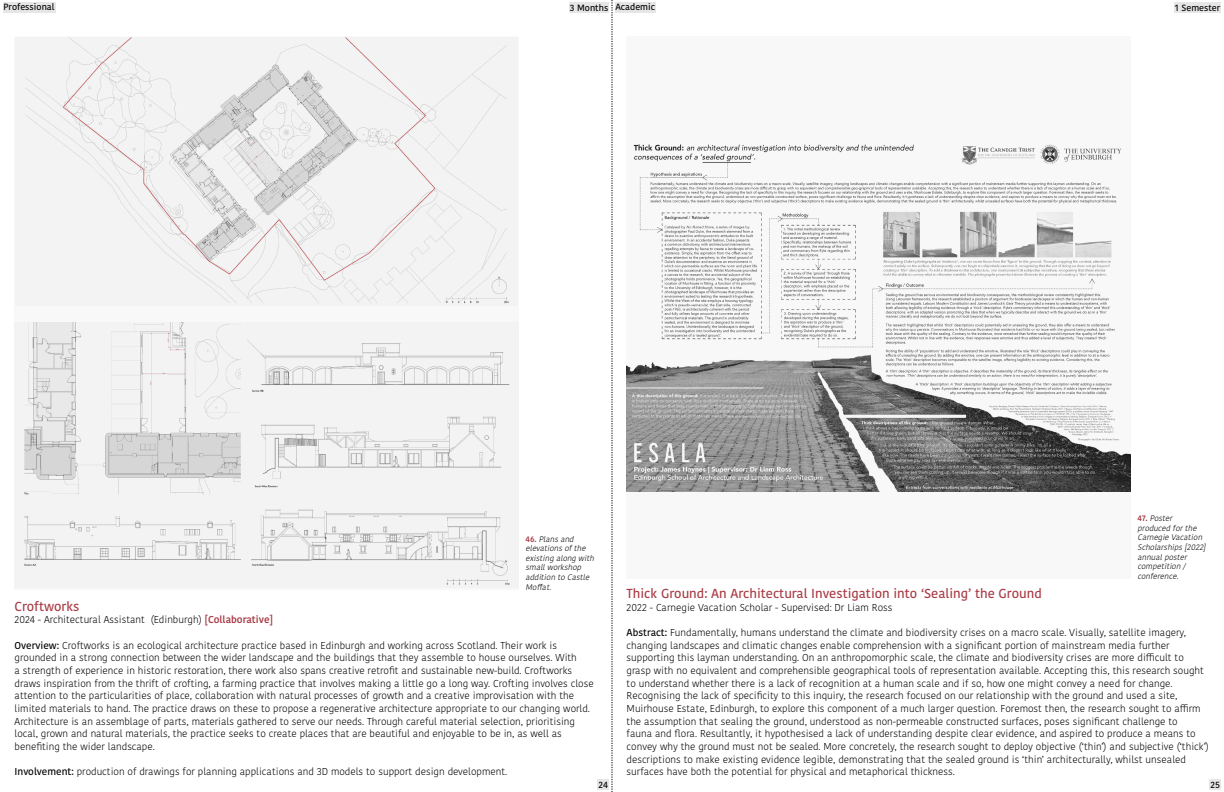
<style>
.page{position:relative;width:1224px;height:792px;background:#fff}
.page>*{position:absolute;margin:0;border:0;box-sizing:border-box;transform-origin:0 0}
.t1{font:500 13px "Kohinoor Bangla";color:#a93b45}
.t2{font:300 10px/12.7px "Kohinoor Bangla";color:#000}
.t3{font:500 9px "Kohinoor Bangla";color:#000}
.t4{font:italic 300 8px/9.6px "Kohinoor Bangla";color:#000}
.s1{font-weight:600;font-style:normal;color:#a93b45}
.s2{font-weight:600;color:#a93b45}
.s3{font-weight:500}
</style>
<div class="page">
<div style="left:597px;top:779px;width:12px;height:10px;background:#e6e6e6"></div>
<svg style="left:14px;top:37px;width:505px;height:551px;fill:#f3f3f3"></svg>
<div style="left:3px;top:3px;width:52px;height:10px;background:#e6e6e6"></div>
<div style="left:569px;top:3px;width:40px;height:10px;background:#e6e6e6"></div>
<svg style="left:612px;top:0;width:1px;height:792px"></svg>
<div style="left:1209px;top:779px;width:12px;height:10px;background:#e6e6e6"></div>
<div style="left:627px;top:36px;width:504px;height:543px;background:#f8f8f8"></div>
<img style="left:627px;top:144px;width:504px;height:348px">
<div style="left:615px;top:3px;width:41px;height:10px;background:#e6e6e6"></div>
<div style="left:1174px;top:3px;width:47px;height:10px;background:#e6e6e6"></div>
<p class="t3" style="left:3px;top:0;width:53px">Professional</p>
<p class="t3" style="left:570px;top:1px;width:40px">3 Months</p>
<p class="t3" style="left:615px;top:0;width:41px">Academic</p>
<p class="t3" style="left:1175px;top:1px;width:47px">1 Semester</p>
<p class="t4" style="left:526px;top:534px;width:72px"><span class="s1">4 6 .</span> Plansand elevationsofthe existing along with smallworkshop addition to Castle<br>Moffat.</p>
<p class="t1" style="left:15px;top:596px;width:66px">Croftworks</p>
<p class="t2" style="left:15px;top:613px;width:260px">2024 - Architectural Assistant (Edinburgh) <span class="s2">[Collaborative]</span></p>
<p class="t2" style="left:15px;top:639px;width:581px"><span class="s3">Overview:</span> Croftworks is an ecological architecture practice based in Edinburgh and working across Scotland. Their work is grounded in a strong connection between the wider landscape and the buildings that they assemble to house ourselves. With<br>a strength of experience in historic restoration, there work also spans creative retrofit and sustainable new-build. Croftworks draws inspiration from the thrift of crofting, a farming practice that involves making a little go a long way. Crofting involves close attention to the particularities of place, collaboration with natural processes of growth and a creative improvisation with the limited materials to hand. The practice draws on these to propose a regenerative architecture appropriate to our changing world.<br>Architecture is an assemblage of parts, materials gathered to serve our needs. Through careful material selection, prioritising local, grown and natural materials, the practice seeks to create places that are beautiful and enjoyable to be in, as well as benefiting the wider landscape.</p>
<p class="t2" style="left:15px;top:765px;width:494px"><span class="s3">Involvement:</span> production of drawings for planning applications and 3D models to support design development.</p>
<p class="t3" style="left:599px;top:777px;width:11px">24</p>
<p class="t4" style="left:1138px;top:514px;width:72px"><span class="s1">47.</span> Poster produced forthe<br>Carnegie Vacation<br>Scholarships[2022] annualposter competition / conference.</p>
<p class="t1" style="left:627px;top:583px;width:417px">Thick Ground: An Architectural Investigation into ‘Sealing’ the Ground</p>
<p class="t2" style="left:627px;top:601px;width:267px">2022 - Carnegie Vacation Scholar - Supervised: Dr Liam Ross</p>
<p class="t2" style="left:627px;top:626px;width:584px"><span class="s3">Abstract:</span> Fundamentally, humans understand the climate and biodiversity crises on a macro scale. Visually, satellite imagery, changing landscapes and climatic changes enable comprehension with a significant portion of mainstream media further supporting this layman understanding. On an anthropomorphic scale, the climate and biodiversity crises are more difficult to grasp with no equivalent and comprehensible geographical tools of representation available. Accepting this, this research sought to understand whether there is a lack of recognition at a human scale and if so, how one might convey a need for change.<br>Recognising the lack of specificity to this inquiry, the research focused on our relationship with the ground and used a site, Muirhouse Estate, Edinburgh, to explore this component of a much larger question. Foremost then, the research sought to affirm the assumption that sealing the ground, understood as non-permeable constructed surfaces, poses significant challenge to<br>fauna and flora. Resultantly, it hypothesised a lack of understanding despite clear evidence, and aspired to produce a means to convey why the ground must not be sealed. More concretely, the research sought to deploy objective (‘thin’) and subjective (‘thick’) descriptions to make existing evidence legible, demonstrating that the sealed ground is ‘thin’ architecturally, whilst unsealed surfaces have both the potential for physical and metaphorical thickness.</p>
<p class="t3" style="left:1210px;top:777px;width:11px">25</p>
</div>
